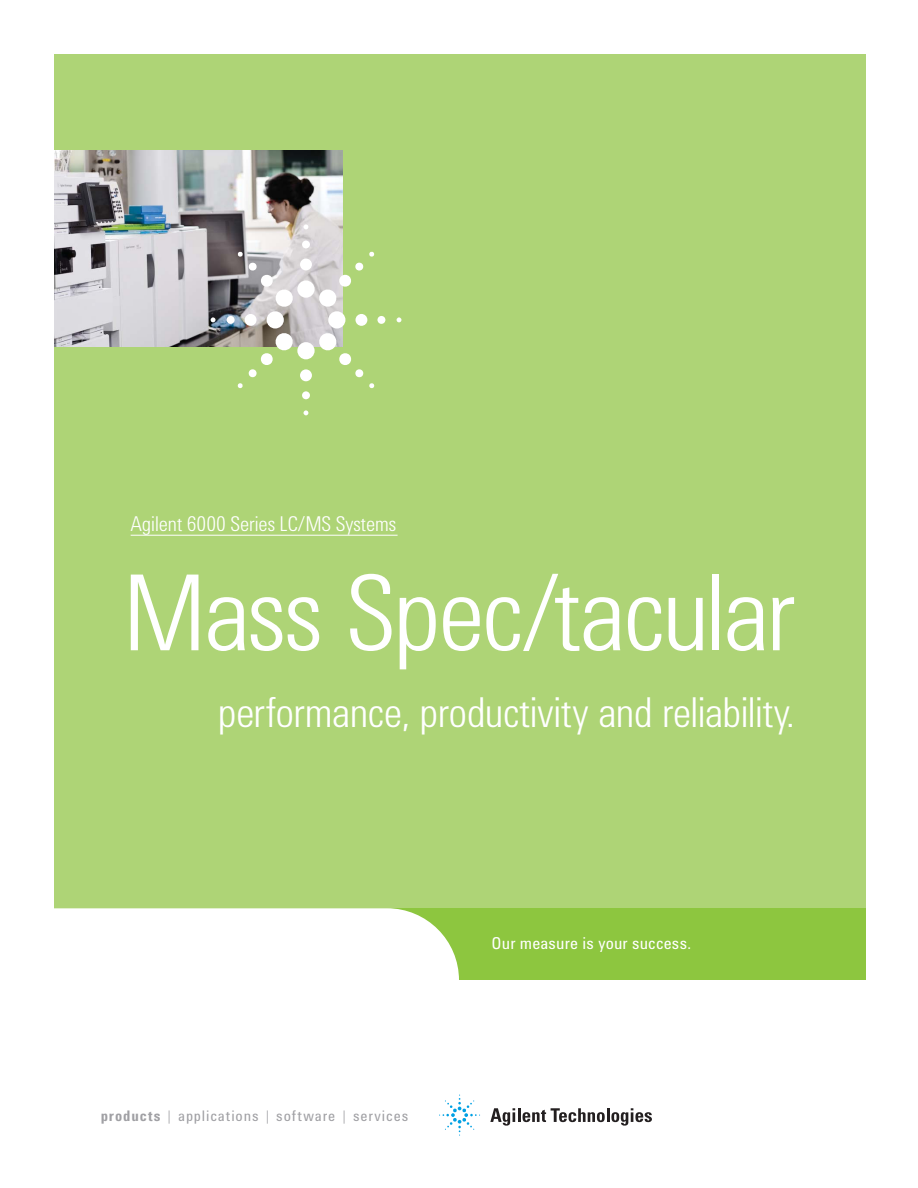
<style>
.page{position:relative;width:918px;height:1188px;background:#fff}
.page>*{position:absolute;margin:0;border:0;box-sizing:border-box;transform-origin:0 0}
.t1{font:300 108px "Agilent Cond";letter-spacing:-.03em;color:#fff}
.t2{font:300 42.45px "Agilent Cond";letter-spacing:-.015em;color:#fff}
.t3{font:300 21px "Agilent Cond";color:#fff}
.t4{font:16.8px "Agilent Cond";letter-spacing:.01em;color:#fff}
.t5{font:15px "Agilent Cond";letter-spacing:.06em;color:#a0a0a4}
.s1{font-weight:700}
.s2{font-weight:300}
</style>
<div class="page">
<div style="left:0;top:0;width:918px;height:918px;background:#aed476"></div>
<img style="left:53px;top:150px;width:290px;height:196px">
<hr style="left:131px;top:535px;width:267px;height:1px;background:#fff">
<div style="left:297px;top:280px;width:18px;height:18px;background:#fff;border-radius:50%"></div>
<div style="left:300px;top:259px;width:12px;height:11px;background:#fff;border-radius:50%"></div>
<div style="left:302px;top:241px;width:8px;height:7px;background:#fff;border-radius:50%"></div>
<svg style="left:304px;top:224px;width:4px;height:5px"></svg>
<div style="left:328px;top:311px;width:17px;height:18px;background:#fff;border-radius:50%"></div>
<div style="left:355px;top:314px;width:12px;height:12px;background:#fff;border-radius:50%"></div>
<div style="left:377px;top:316px;width:8px;height:8px;background:#fff;border-radius:50%"></div>
<svg style="left:397px;top:317px;width:4px;height:5px"></svg>
<div style="left:297px;top:342px;width:18px;height:17px;background:#fff;border-radius:50%"></div>
<div style="left:300px;top:369px;width:12px;height:12px;background:#fff;border-radius:50%"></div>
<div style="left:302px;top:391px;width:8px;height:8px;background:#fff;border-radius:50%"></div>
<svg style="left:304px;top:410px;width:4px;height:5px"></svg>
<div style="left:267px;top:311px;width:17px;height:18px;background:#fff;border-radius:50%"></div>
<div style="left:245px;top:314px;width:12px;height:12px;background:#fff;border-radius:50%"></div>
<div style="left:227px;top:316px;width:8px;height:8px;background:#fff;border-radius:50%"></div>
<svg style="left:211px;top:317px;width:5px;height:5px"></svg>
<svg style="left:318px;top:251px;width:56px;height:57px"></svg>
<svg style="left:318px;top:332px;width:56px;height:56px"></svg>
<svg style="left:238px;top:332px;width:56px;height:56px"></svg>
<svg style="left:238px;top:252px;width:56px;height:56px;background:#bab8bb"></svg>
<div style="left:0;top:908px;width:918px;height:72px;background:#8dc63f"></div>
<svg style="left:490px;top:1108px;width:162px;height:18px"></svg>
<svg style="left:439px;top:1095px;width:41px;height:41px"></svg>
<div style="left:53px;top:908px;width:406px;height:72px;background:#fff"></div>
<div style="left:0;top:0;width:53px;height:1107px;background:#fff"></div>
<div style="left:866px;top:0;width:52px;height:1107px;background:#fff"></div>
<div style="left:0;top:0;width:918px;height:53px;background:#fff"></div>
<p class="t3" style="left:131px;top:515px;width:267px">Agilent 6000 Series LC/MS Systems</p>
<h1 class="t1" style="left:123px;top:572px;width:674px">Mass Spec/tacular</h1>
<p class="t2" style="left:218px;top:696px;width:579px">performance, productivity and reliability.</p>
<p class="t5" style="left:101px;top:1111px;width:309px"><span class="s1">products</span> <span class="s2">|</span> applications <span class="s2">|</span> soft ware <span class="s2">|</span> services</p>
<p class="t4" style="left:492px;top:937px;width:201px">Our measure is your success.</p>
</div>
